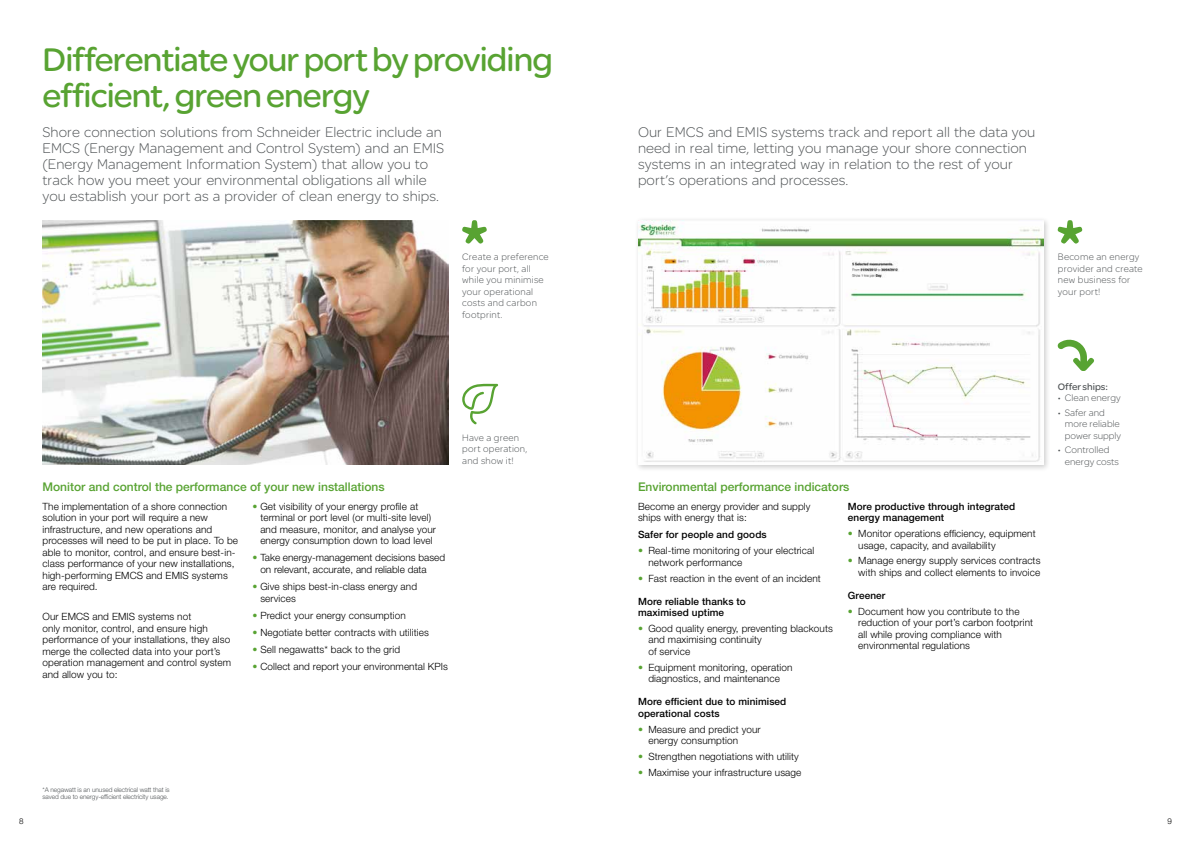
<style>
.page{position:relative;width:1191px;height:842px;background:#fff}
.page>*{position:absolute;margin:0;border:0;box-sizing:border-box;transform-origin:0 0}
.t1{font:35px/36px "SE Optimist";letter-spacing:-.025em;color:#58a332}
.t2{font:300 15px/16px "SE Optimist";letter-spacing:.005em;color:#505456}
.t3{font:500 12px "Helvetica Neue LT Std";color:#58a332}
.t4{font:300 10px/11.5px "Helvetica Neue LT Std";letter-spacing:.01em;color:#000}
.t5{font:300 10px/11.5px "SE Optimist";letter-spacing:.025em;color:#505456}
.t6{font:500 10px/11.5px "Helvetica Neue LT Std";letter-spacing:.01em;color:#000}
.t7{font:300 10px/11.5px "SE Optimist";color:#505456}
.t8{font:10px "SE Optimist";color:#505456}
.t9{font:300 8px "Helvetica Neue LT Std";color:#000}
.t10{font:300 6.5px/7.8px "Helvetica Neue LT Std";letter-spacing:-.01em;color:#505456}
.s1{color:#58a332}
</style>
<div class="page">
<div style="left:634px;top:217px;width:416px;height:255px;background:#000;opacity:.2"></div>
<img style="left:638px;top:220px;width:405px;height:244px">
<img style="left:43px;top:220px;width:405px;height:245px">
<svg style="left:462px;top:220px;width:25px;height:24px"></svg>
<svg style="left:1057px;top:220px;width:25px;height:24px"></svg>
<svg style="left:462px;top:384px;width:36px;height:40px"></svg>
<svg style="left:1057px;top:339px;width:37px;height:32px"></svg>
<h1 class="t1" style="left:43px;top:40px;width:512px">Differentiate your port by providing efficient, green energy</h1>
<p class="t2" style="left:43px;top:123px;width:403px">Shore connection solutions from Schneider Electric include an EMCS (Energy Management and Control System) and an EMIS (Energy Management Information System) that allow you to track how you meet your environmental obligations all while you establish your port as a provider of clean energy to ships.</p>
<h2 class="t2" style="left:638px;top:123px;width:399px">Our EMCS and EMIS systems track and report all the data you need in real time, letting you manage your shore connection systems in an integrated way in relation to the rest of your port’s operations and processes.</h2>
<p class="t5" style="left:462px;top:251px;width:88px">Create a preference for your port, all while you minimise your operational costs and carbon footprint.</p>
<p class="t5" style="left:1058px;top:251px;width:86px">Become an energy provider and create new business for your port!</p>
<p class="t5" style="left:462px;top:431px;width:67px">Have a green port operation, and show it!</p>
<p class="t3" style="left:43px;top:480px;width:343px">Monitor and control the performance of your new installations</p>
<p class="t3" style="left:638px;top:480px;width:213px">Environmental performance indicators</p>
<p class="t4" style="left:43px;top:500px;width:197px">The implementation of a shore connection solution in your port will require a new infrastructure, and new operations and processes will need to be put in place. To be able to monitor, control, and ensure best-in&shy;class performance of your new installations, high-performing EMCS and EMIS systems are required.</p>
<p class="t4" style="left:43px;top:611px;width:190px">Our EMCS and EMIS systems not<br>only monitor, control, and ensure high performance of your installations, they also merge the collected data into your port’s operation management and control system and allow you to:</p>
<p class="t4" style="left:260px;top:500px;width:177px;text-indent:-8px"><span class="s1">•</span> Get visibility of your energy profile at terminal or port level (or multi-site level) and measure, monitor, and analyse your energy consumption down to load level</p>
<p class="t4" style="left:260px;top:552px;width:186px;text-indent:-8px"><span class="s1">•</span> Take energy-management decisions based on relevant, accurate, and reliable data</p>
<p class="t4" style="left:260px;top:581px;width:158px;text-indent:-8px"><span class="s1">•</span> Give ships best-in-class energy and services</p>
<p class="t4" style="left:252px;top:609px;width:155px"><span class="s1">•</span> Predict your energy consumption</p>
<p class="t4" style="left:252px;top:626px;width:178px"><span class="s1">•</span> Negotiate better contracts with utilities</p>
<p class="t4" style="left:252px;top:644px;width:149px"><span class="s1">•</span> Sell negawatts* back to the grid</p>
<p class="t4" style="left:252px;top:661px;width:197px"><span class="s1">•</span> Collect and report your environmental KPIs</p>
<p class="t10" style="left:43px;top:785px;width:129px">*A negawatt is an unused electrical watt that is saved due to energy-efficient electricity usage.</p>
<p class="t4" style="left:638px;top:500px;width:174px">Become an energy provider and supply ships with energy that is:</p>
<p class="t6" style="left:638px;top:529px;width:130px">Safer for people and goods</p>
<p class="t4" style="left:648px;top:545px;width:167px;text-indent:-10px"><span class="s1">•</span> Real-time monitoring of your electrical network performance</p>
<p class="t4" style="left:638px;top:572px;width:184px"><span class="s1">•</span> Fast reaction in the event of an incident</p>
<p class="t6" style="left:638px;top:595px;width:109px">More reliable thanks to maximised uptime</p>
<p class="t4" style="left:648px;top:622px;width:186px;text-indent:-10px"><span class="s1">•</span> Good quality energy, preventing blackouts and maximising continuity<br>of service</p>
<p class="t4" style="left:638px;top:661px;width:156px;text-align:center"><span class="s1">•</span> Equipment monitoring, operation diagnostics, and maintenance</p>
<p class="t6" style="left:638px;top:696px;width:150px">More efficient due to minimised operational costs</p>
<p class="t4" style="left:648px;top:723px;width:114px;text-indent:-10px"><span class="s1">•</span> Measure and predict your energy consumption</p>
<p class="t4" style="left:638px;top:750px;width:162px"><span class="s1">•</span> Strengthen negotiations with utility</p>
<p class="t4" style="left:638px;top:766px;width:165px"><span class="s1">•</span> Maximise your infrastructure usage</p>
<p class="t6" style="left:848px;top:500px;width:169px">More productive through integrated energy management</p>
<p class="t4" style="left:858px;top:528px;width:179px;text-indent:-10px"><span class="s1">•</span> Monitor operations efficiency, equipment usage, capacity, and availability</p>
<p class="t4" style="left:848px;top:555px;width:194px;text-align:right"><span class="s1">•</span> Manage energy supply services contracts with ships and collect elements to invoice</p>
<p class="t6" style="left:848px;top:589px;width:39px">Greener</p>
<p class="t4" style="left:858px;top:605px;width:176px;text-indent:-10px"><span class="s1">•</span> Document how you contribute to the reduction of your port’s carbon footprint all while proving compliance with environmental regulations</p>
<p class="t8" style="left:1057px;top:380px;width:52px">Offer ships:</p>
<p class="t7" style="left:1057px;top:392px;width:64px">• Clean energy</p>
<p class="t7" style="left:1065px;top:406px;width:58px;text-indent:-7px">• Safer and more reliable power supply</p>
<p class="t7" style="left:1065px;top:444px;width:55px;text-indent:-7px">• Controlled energy costs</p>
<p class="t9" style="left:19px;top:816px;width:6px">8</p>
<p class="t9" style="left:1167px;top:816px;width:6px">9</p>
</div>
